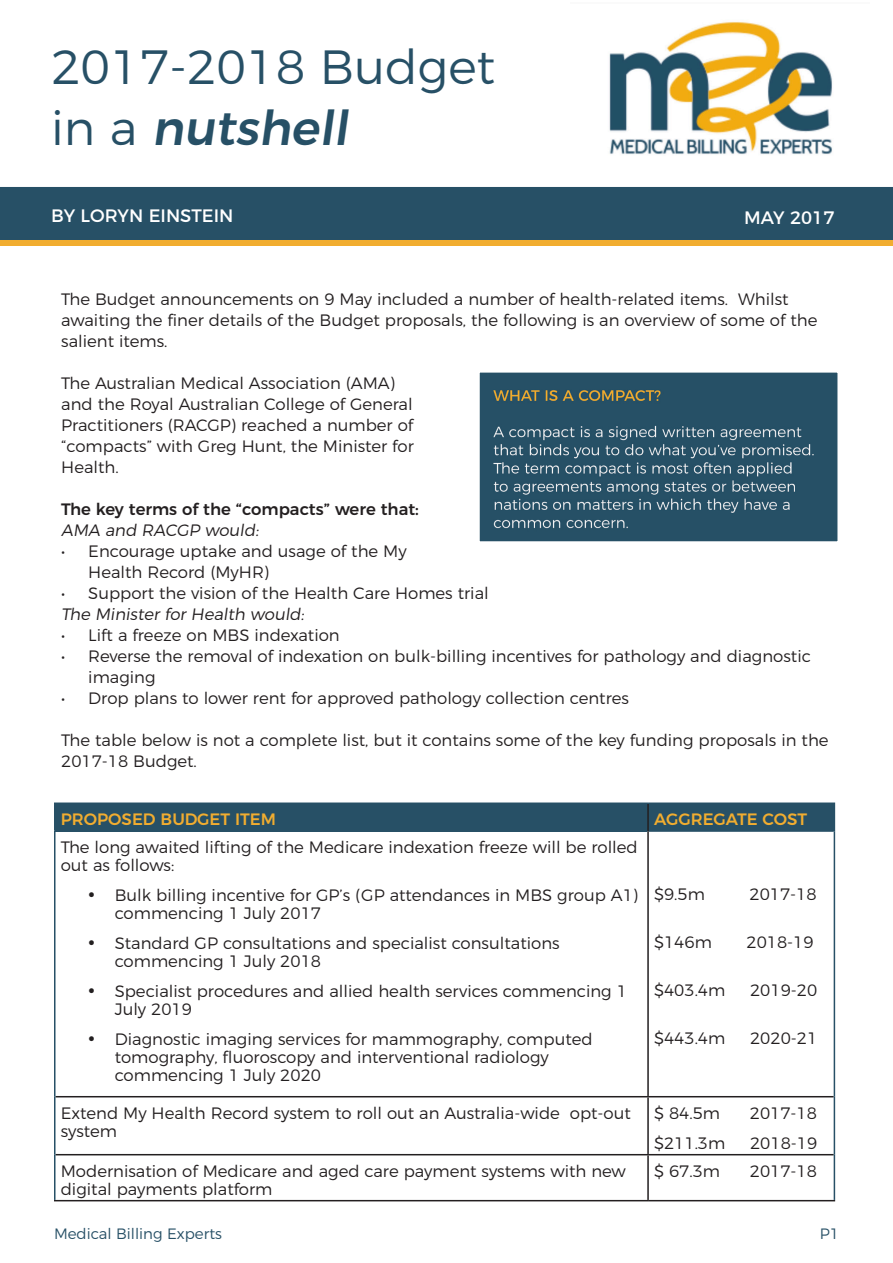
<style>
.page{position:relative;width:893px;height:1263px;background:#fff}
.page>*{position:absolute;margin:0;border:0;box-sizing:border-box;transform-origin:0 0}
.t1{font:300 48px "Montserrat";color:#275066}
.t2{font:500 48px "Montserrat";color:#275066}
.t3{font:18px "Montserrat";color:#fff}
.t4{font:300 16.5px/21px "Montserrat";color:#231f20}
.t5{font:500 16.5px "Montserrat";color:#231f20}
.t6{font:500 16.5px "Montserrat";color:#f1ad30}
.t7{font:300 15px "Montserrat";color:#275066}
.s1{font-weight:300}
</style>
<div class="page">
<img style="left:609px;top:22px;width:224px;height:133px">
<div style="left:0;top:187px;width:893px;height:53px;background:#275066"></div>
<div style="left:0;top:240px;width:893px;height:5px;background:#f1ad30"></div>
<img style="left:481px;top:374px;width:355px;height:166px">
<hr style="left:647px;top:831px;width:2px;height:265px;background:#231f20">
<hr style="left:56px;top:1096px;width:592px;height:1px;background:#231f20">
<hr style="left:648px;top:1096px;width:186px;height:1px;background:#231f20">
<hr style="left:647px;top:1097px;width:2px;height:57px;background:#231f20">
<hr style="left:56px;top:1154px;width:592px;height:1px;background:#231f20">
<hr style="left:648px;top:1154px;width:186px;height:1px;background:#231f20">
<hr style="left:647px;top:1155px;width:2px;height:45px;background:#231f20">
<hr style="left:54px;top:1200px;width:594px;height:1px;background:#231f20">
<hr style="left:648px;top:1200px;width:187px;height:1px;background:#231f20">
<hr style="left:54px;top:830px;width:593px;height:2px;background:#275066">
<hr style="left:649px;top:831px;width:185px;height:1px;background:#275066">
<hr style="left:54px;top:802px;width:594px;height:2px;background:#275066">
<hr style="left:54px;top:804px;width:2px;height:26px;background:#275066">
<hr style="left:648px;top:802px;width:187px;height:2px;background:#275066">
<div style="left:56px;top:804px;width:779px;height:27px;background:#275066"></div>
<hr style="left:54px;top:832px;width:2px;height:265px;background:#275066">
<hr style="left:834px;top:831px;width:1px;height:266px;background:#275066">
<hr style="left:54px;top:1097px;width:2px;height:58px;background:#275066">
<hr style="left:834px;top:1097px;width:1px;height:58px;background:#275066">
<hr style="left:54px;top:1155px;width:2px;height:45px;background:#275066">
<hr style="left:834px;top:1155px;width:1px;height:45px;background:#275066">
<p class="t1" style="left:51px;top:29px;width:446px">2017-2018 Budget</p>
<p class="t2" style="left:51px;top:90px;width:308px"><span class="s1">i n a</span> nutshell</p>
<p class="t3" style="left:51px;top:201px;width:184px">BY LORYN EINSTEIN</p>
<p class="t3" style="left:744px;top:203px;width:92px">MAY 2017</p>
<p class="t4" style="left:61px;top:288px;width:758px">The Budget announcements on 9 May included a number of health-related items. Whilst awaiting the finer details of the Budget proposals, the following is an overview of some of the salient items.</p>
<p class="t4" style="left:61px;top:372px;width:354px">The Australian Medical Association (AMA) and the Royal Australian College of General Practitioners (RACGP) reached a number of “compacts” with Greg Hunt, the Minister for Health.</p>
<p class="t5" style="left:61px;top:496px;width:359px">The key terms of the “compacts” were that:</p>
<p class="t4" style="left:61px;top:519px;width:202px">AMA and RACGP would:</p>
<p class="t4" style="left:88px;top:540px;width:320px;text-indent:-27px">• Encourage uptake and usage of the My<br>Health Record (MyHR)</p>
<p class="t4" style="left:61px;top:582px;width:429px">• Support the vision of the Health Care Homes trial</p>
<p class="t4" style="left:61px;top:603px;width:248px">The Minister for Health would:</p>
<p class="t4" style="left:61px;top:624px;width:280px">• Lift a freeze on MBS indexation</p>
<p class="t4" style="left:88px;top:645px;width:724px;text-indent:-27px">• Reverse the removal of indexation on bulk-billing incentives for pathology and diagnostic imaging</p>
<p class="t4" style="left:61px;top:687px;width:569px">• Drop plans to lower rent for approved pathology collection centres</p>
<p class="t4" style="left:61px;top:729px;width:769px">The table below is not a complete list, but it contains some of the key funding proposals in the<br>2017-18 Budget.</p>
<p class="t6" style="left:61px;top:806px;width:217px">PROPOSED BUDGET ITEM</p>
<p class="t6" style="left:654px;top:806px;width:155px">AGGREGATE COST</p>
<p class="t4" style="left:61px;top:837px;width:578px;line-height:18px">The long awaited lifting of the Medicare indexation freeze will be rolled out as follows:</p>
<p class="t4" style="left:115px;top:885px;width:525px;line-height:18px;text-indent:-27px">• Bulk billing incentive for GP’s (GP attendances in MBS group A1) commencing 1 July 2017</p>
<p class="t4" style="left:115px;top:933px;width:446px;line-height:18px;text-indent:-27px">• Standard GP consultations and specialist consultations commencing 1 July 2018</p>
<p class="t4" style="left:115px;top:981px;width:514px;line-height:18px;text-indent:-27px">• Specialist procedures and allied health services commencing 1<br>July 2019</p>
<p class="t4" style="left:115px;top:1029px;width:479px;line-height:18px;text-indent:-27px">• Diagnostic imaging services for mammography, computed tomography, fluoroscopy and interventional radiology commencing 1 July 2020</p>
<p class="t4" style="left:654px;top:882px;width:52px">$9.5m</p>
<p class="t4" style="left:750px;top:882px;width:69px">2017-18</p>
<p class="t4" style="left:654px;top:930px;width:59px">$146m</p>
<p class="t4" style="left:746px;top:930px;width:69px">2018-19</p>
<p class="t4" style="left:654px;top:978px;width:73px">$403.4m</p>
<p class="t4" style="left:750px;top:978px;width:69px">2019-20</p>
<p class="t4" style="left:654px;top:1026px;width:73px">$443.4m</p>
<p class="t4" style="left:750px;top:1026px;width:69px">2020-21</p>
<p class="t4" style="left:61px;top:1102px;width:572px;line-height:18px">Extend My Health Record system to roll out an Australia-wide opt-out system</p>
<p class="t4" style="left:654px;top:1101px;width:68px">$ 84.5m</p>
<p class="t4" style="left:750px;top:1101px;width:69px">2017-18</p>
<p class="t4" style="left:654px;top:1131px;width:73px">$211.3m</p>
<p class="t4" style="left:750px;top:1131px;width:69px">2018-19</p>
<p class="t4" style="left:61px;top:1160px;width:567px;line-height:18px">Modernisation of Medicare and aged care payment systems with new digital payments platform</p>
<p class="t4" style="left:654px;top:1159px;width:68px">$ 67.3m</p>
<p class="t4" style="left:750px;top:1159px;width:69px">2017-18</p>
<p class="t7" style="left:54px;top:1221px;width:169px">Medical Billing Experts</p>
<p class="t7" style="left:820px;top:1221px;width:21px">P1</p>
</div>
